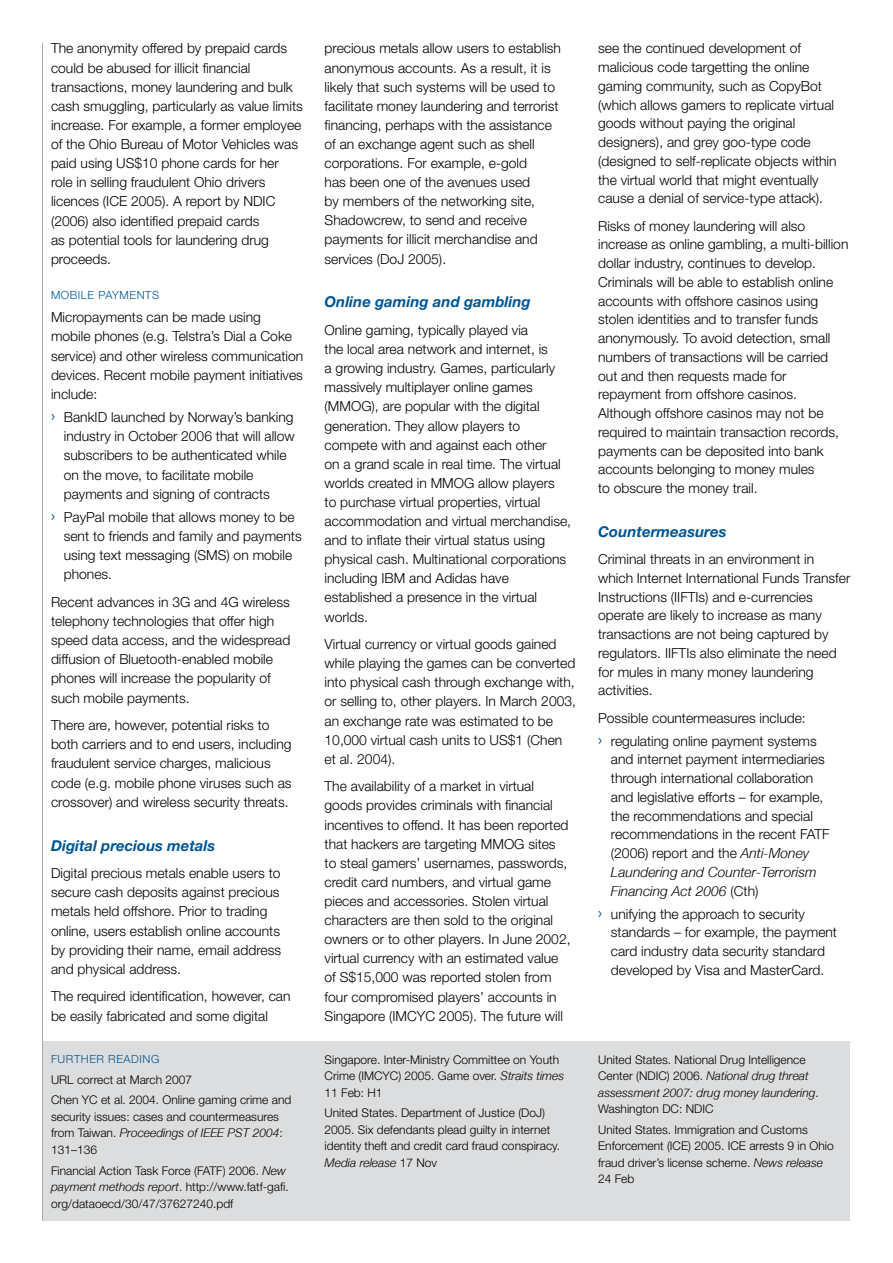
<style>
.page{position:relative;width:893px;height:1263px;background:#fff}
.page>*{position:absolute;margin:0;border:0;box-sizing:border-box;transform-origin:0 0}
.t1{font:15.75px "Myriad Pro";color:#005595}
.heading_1{font:italic 700 15px "Helvetica Neue LT";color:#005595}
.text{font:300 13.8px/19px "Helvetica Neue LT";color:#000}
.bullets{font:300 13.8px/18.8px "Helvetica Neue LT";color:#000}
.bullets_last{font:300 13.8px/19px "Helvetica Neue LT";color:#000}
.text_before_bullet{font:300 13.8px/19px "Helvetica Neue LT";color:#000}
.references{font:300 12px/16.5px "Helvetica Neue LT";color:#000}
.heading_2{font:300 11.25px "Helvetica Neue LT";letter-spacing:.05em;color:#005595}
.s1{font-style:italic}
</style>
<div class="page">
<div style="left:43px;top:1041px;width:807px;height:179px;background:#dcddde"></div>
<hr style="left:42px;top:43px;width:1px;height:1177px;background:#a7a9ac">
<p class="text" style="left:51px;top:39px;width:253px">The anonymity offered by prepaid cards could be abused for illicit financial transactions, money laundering and bulk cash smuggling, particularly as value limits increase. For example, a former employee of the Ohio Bureau of Motor Vehicles was paid using US$10 phone cards for her role in selling fraudulent Ohio drivers licences (ICE 2005). A report by NDIC (2006) also identified prepaid cards<br>as potential tools for laundering drug proceeds.</p>
<p class="heading_2" style="left:51px;top:288px;width:110px">MO BILE PAYMENTS</p>
<p class="text_before_bullet" style="left:51px;top:308px;width:254px">Micropayments can be made using mobile phones (e.g. Telstra’s Dial a Coke service) and other wireless communication devices. Recent mobile payment initiatives include:</p>
<p class="bullets" style="left:64px;top:407px;width:233px">BankID launched by Norway’s banking industry in October 2006 that will allow subscribers to be authenticated while on the move, to facilitate mobile payments and signing of contracts</p>
<p class="bullets_last" style="left:64px;top:507px;width:239px">PayPal mobile that allows money to be sent to friends and family and payments using text messaging (SMS) on mobile phones.</p>
<p class="text" style="left:51px;top:592px;width:241px">Recent advances in 3G and 4G wireless telephony technologies that offer high speed data access, and the widespread diffusion of Bluetooth-enabled mobile phones will increase the popularity of such mobile payments.</p>
<p class="text" style="left:51px;top:715px;width:242px">There are, however, potential risks to both carriers and to end users, including fraudulent service charges, malicious code (e.g. mobile phone viruses such as crossover) and wireless security threats.</p>
<p class="heading_1" style="left:51px;top:836px;width:166px">Digital precious metals</p>
<p class="text" style="left:51px;top:863px;width:232px">Digital precious metals enable users to secure cash deposits against precious metals held offshore. Prior to trading online, users establish online accounts by providing their name, email address and physical address.</p>
<p class="text" style="left:51px;top:987px;width:241px">The required identification, however, can be easily fabricated and some digital</p>
<p class="t1" style="left:51px;top:407px;width:6px">›</p>
<p class="t1" style="left:51px;top:507px;width:6px">›</p>
<p class="heading_2" style="left:51px;top:1052px;width:81px">Furth er reading</p>
<p class="references" style="left:51px;top:1071px;width:143px">URL correct at March 2007</p>
<p class="references" style="left:51px;top:1092px;width:242px">Chen YC et al. 2004. Online gaming crime and security issues: cases and countermeasures from Taiwan. <span class="s1">Proceedings of IEEE PST 2004</span>:<br>131–136</p>
<p class="references" style="left:51px;top:1162px;width:239px">Financial Action Task Force (FATF) 2006. <span class="s1">New payment methods report</span>. http://www.fatf-gafi. org/dataoecd/30/47/37627240.pdf</p>
<p class="text" style="left:325px;top:39px;width:238px">precious metals allow users to establish anonymous accounts. As a result, it is likely that such systems will be used to facilitate money laundering and terrorist financing, perhaps with the assistance of an exchange agent such as shell corporations. For example, e-gold<br>has been one of the avenues used<br>by members of the networking site, Shadowcrew, to send and receive payments for illicit merchandise and services (DoJ 2005).</p>
<p class="heading_1" style="left:325px;top:293px;width:208px">Online gaming and gambling</p>
<p class="text" style="left:325px;top:320px;width:232px">Online gaming, typically played via<br>the local area network and internet, is a growing industry. Games, particularly massively multiplayer online games<br>(MMO</p>
<p class="text" style="left:325px;top:397px;width:238px;text-indent:37px">G), are popular with the digital generation. They allow players to compete with and against each other on a grand scale in real time. The virtual worlds created in MMO</p>
<p class="text" style="left:325px;top:473px;width:248px;text-indent:140px">G allow players<br>to purchase virtual properties, virtual accommodation and virtual merchandise, and to inflate their virtual status using physical cash. Multinational corporations including IBM and Adidas have established a presence in the virtual worlds.</p>
<p class="text" style="left:325px;top:634px;width:253px">Virtual currency or virtual goods gained while playing the games can be converted into physical cash through exchange with, or selling to, other players. In March 2003, an exchange rate was estimated to be 10,000 virtual cash units to US$1 (Chen et al. 2004).</p>
<p class="text" style="left:325px;top:777px;width:245px">The availability of a market in virtual goods provides criminals with financial incentives to offend. It has been reported that hackers are targeting MMO</p>
<p class="text" style="left:325px;top:834px;width:247px;text-indent:190px">G sites to steal gamers’ usernames, passwords, credit card numbers, and virtual game pieces and accessories. Stolen virtual characters are then sold to the original owners or to other players. In June 2002, virtual currency with an estimated value of S$15,000 was reported stolen from four compromised players’ accounts in Singapore (IMCYC 2005). The future will</p>
<p class="references" style="left:325px;top:1051px;width:241px">Singapore. Inter-Ministry Committee on Youth<br>Crime (IMCYC) 2005. Game over. <span class="s1">Straits times<br></span>11 Feb: H1</p>
<p class="references" style="left:325px;top:1104px;width:237px">United States. Department of Justice (DoJ)<br>2005. Six defendants plead guilty in internet identity theft and credit card fraud conspiracy.<br><span class="s1">Media release</span> 17 Nov</p>
<p class="text" style="left:598px;top:39px;width:240px">see the continued development of malicious code targetting the online gaming community, such as CopyBot (which allows gamers to replicate virtual goods without paying the original designers), and grey goo-type code (designed to self-replicate objects within the virtual world that might eventually cause a denial of service-type attack).</p>
<p class="text" style="left:598px;top:216px;width:252px">Risks of money laundering will also increase as online gambling, a multi-billion dollar industry, continues to develop.<br>Criminals will be able to establish online accounts with offshore casinos using stolen identities and to transfer funds anonymously. To avoid detection, small numbers of transactions will be carried out and then requests made for repayment from offshore casinos.<br>Although offshore casinos may not be required to maintain transaction records, payments can be deposited into bank accounts belonging to money mules<br>to obscure the money trail.</p>
<p class="heading_1" style="left:598px;top:522px;width:130px">Countermeasures</p>
<p class="text" style="left:598px;top:549px;width:254px">Criminal threats in an environment in which Internet International Funds Transfer Instructions (IIFTIs) and e-currencies operate are likely to increase as many transactions are not being captured by regulators. IIFTIs also eliminate the need for mules in many money laundering activities.</p>
<p class="text_before_bullet" style="left:598px;top:708px;width:209px">Possible countermeasures include:</p>
<p class="bullets" style="left:611px;top:731px;width:220px">regulating online payment systems and internet payment intermediaries through international collaboration and legislative efforts – for example, the recommendations and special recommendations in the recent FATF (2006) report and the <span class="s1">Anti-Money Laundering and Counter-Terrorism Financing Act 2006</span> (Cth)</p>
<p class="bullets_last" style="left:611px;top:904px;width:228px">unifying the approach to security standards – for example, the payment card industry data security standard developed by Visa and MasterCard.</p>
<p class="t1" style="left:598px;top:730px;width:6px">›</p>
<p class="t1" style="left:598px;top:903px;width:6px">›</p>
<p class="references" style="left:598px;top:1051px;width:222px">United States. National Drug Intelligence Center (NDIC) 2006. <span class="s1">National drug threat assessment 2007: drug money laundering</span>.<br>Washington DC: NDIC</p>
<p class="references" style="left:598px;top:1121px;width:237px">United States. Immigration and Customs Enforcement (ICE) 2005. ICE arrests 9 in Ohio fraud driver’s license scheme. <span class="s1">News release </span>24 Feb</p>
</div>
